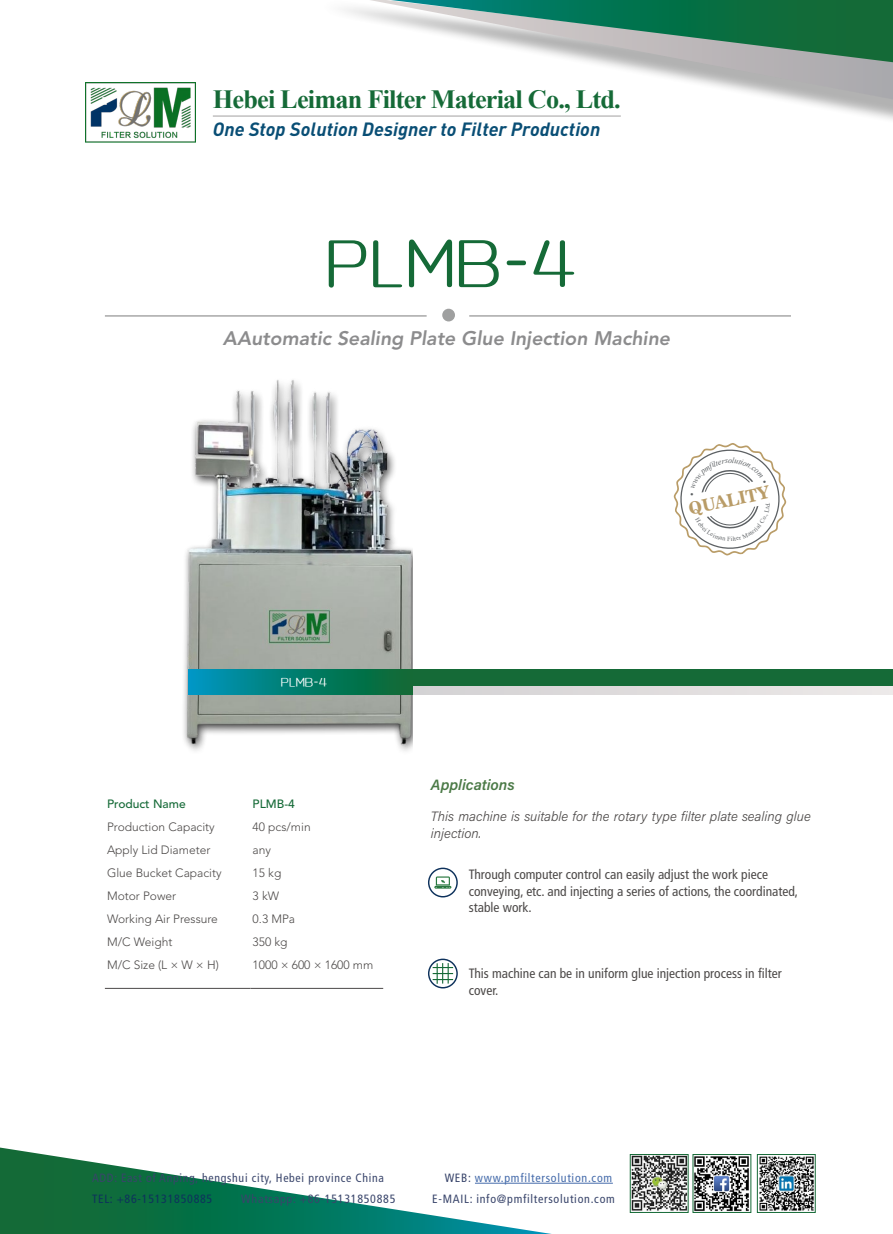
<style>
.page{position:relative;width:893px;height:1234px;background:#fff}
.page>*{position:absolute;margin:0;border:0;box-sizing:border-box;transform-origin:0 0}
.t1{font:57px "Dream Font Xiaoyu GB Light";color:#156a37}
.t2{font:700 26.25px "Times New Roman";letter-spacing:-.03em;color:#156a37}
.t3{font:italic 800 19.5px "Avenir LT Std";color:#3f3f41}
.t4{font:italic 700 18.9px "DIN";color:#094e75}
.t5{font:17.1px "News 706 BT Bold C";color:#b99c67}
.t6{font:15px "Acumin Variable Concept";letter-spacing:.035em;color:#4b7a47}
.t7{font:condensed 13.5px/16.5px "Frutiger";color:#4c4948}
.t8{font:13.5px/16.5px "Acumin Variable Concept";letter-spacing:.005em;color:#4c4948}
.t9{font:300 12px "Avenir LT Std";color:#4c4948}
.t10{font:condensed 12px "Frutiger";letter-spacing:.06em;color:#39456b}
.t11{font:condensed 12px "Frutiger";letter-spacing:.06em;color:#466cab}
.t12{font:condensed 12px "Frutiger";letter-spacing:.06em;color:#0e325c}
.t13{font:500 12px "Avenir LT Std";color:#156a37}
.t14{font:10.5px "Dream Font Xiaoyu GB Light";color:#fff}
.s1{color:#39456b}
</style>
<div class="page">
<img style="left:85px;top:83px;width:111px;height:60px">
<hr style="left:213px;top:116px;width:408px;height:1px;background:#4c4948">
<div style="left:318px;top:0;width:575px;height:132px;background:#000;opacity:.75"></div>
<svg style="left:341px;top:64px;width:552px;height:47px"></svg>
<svg style="left:0;top:1147px;width:568px;height:86px"></svg>
<svg style="left:318px;top:0;width:575px;height:64px"></svg>
<img style="left:759px;top:1156px;width:54px;height:54px">
<div style="left:757px;top:1154px;width:58px;height:58px;border:1px solid #156a37"></div>
<img style="left:695px;top:1156px;width:54px;height:54px">
<div style="left:693px;top:1154px;width:58px;height:58px;border:1px solid #156a37"></div>
<img style="left:632px;top:1156px;width:54px;height:54px">
<div style="left:630px;top:1154px;width:58px;height:58px;border:1px solid #156a37"></div>
<hr style="left:475px;top:1182px;width:138px;height:1px;background:#466cab">
<div style="left:301px;top:678px;width:592px;height:16px;background:#dfdcdd"></div>
<div style="left:315px;top:669px;width:578px;height:17px;background:#156a37"></div>
<img style="left:183px;top:380px;width:229px;height:371px">
<hr style="left:105px;top:315px;width:322px;height:1px;background:#000">
<hr style="left:469px;top:315px;width:322px;height:1px;background:#000">
<div style="left:442px;top:308px;width:13px;height:13px;background:#9fa0a0;border-radius:50%"></div>
<hr style="left:105px;top:987px;width:145px;height:1px;background:#4c4948">
<hr style="left:250px;top:987px;width:133px;height:1px;background:#4c4948">
<div style="left:188px;top:669px;width:224px;height:25px;background:linear-gradient(to right,#0096bd,#096729)"></div>
<div style="left:428px;top:867px;width:30px;height:30px;border:1px solid #0e325c;border-radius:50%"></div>
<svg style="left:434px;top:876px;width:17px;height:12px"></svg>
<div style="left:428px;top:958px;width:30px;height:30px;border:1px solid #0e325c;border-radius:50%"></div>
<svg style="left:433px;top:962px;width:20px;height:21px"></svg>
<svg style="left:674px;top:443px;width:112px;height:112px"></svg>
<h2 class="t2" style="left:213px;top:81px;width:409px">Hebei Leiman Filter Material Co., Ltd.</h2>
<h3 class="t4" style="left:213px;top:117px;width:389px">One Stop Solution Designer to Filter Production</h3>
<h1 class="t1" style="left:325px;top:230px;width:252px">PLMB-4</h1>
<h3 class="t3" style="left:223px;top:326px;width:449px">AAutomatic Sealing Plate Glue Injection Machine</h3>
<p class="t5" style="left:687px;top:498px;width:84px;rotate:-12deg">QUALITY</p>
<p class="t14" style="left:281px;top:675px;width:48px">PLMB-4</p>
<p class="t13" style="left:107px;top:796px;width:80px">Product Name</p>
<p class="t13" style="left:253px;top:796px;width:44px">PLMB-4</p>
<p class="t9" style="left:107px;top:819px;width:109px">Production Capacity</p>
<p class="t9" style="left:253px;top:819px;width:60px">40 pcs/min</p>
<p class="t9" style="left:107px;top:842px;width:105px">Apply Lid Diameter</p>
<p class="t9" style="left:253px;top:842px;width:20px">any</p>
<p class="t9" style="left:107px;top:865px;width:116px">Glue Bucket Capacity</p>
<p class="t9" style="left:253px;top:865px;width:30px">15 kg</p>
<p class="t9" style="left:107px;top:888px;width:71px">Motor Power</p>
<p class="t9" style="left:253px;top:888px;width:28px">3 kW</p>
<p class="t9" style="left:107px;top:911px;width:112px">Working Air Pressure</p>
<p class="t9" style="left:253px;top:911px;width:44px">0.3 MPa</p>
<p class="t9" style="left:107px;top:934px;width:67px">M/C Weight</p>
<p class="t9" style="left:253px;top:934px;width:36px">350 kg</p>
<p class="t9" style="left:107px;top:957px;width:113px">M/C Size (L × W × H)</p>
<p class="t9" style="left:253px;top:957px;width:122px">1000 × 600 × 1600 mm</p>
<p class="t6" style="left:431px;top:774px;width:85px">Applications</p>
<p class="t8" style="left:431px;top:807px;width:381px">This machine is suitable for the rotary type filter plate sealing glue injection.</p>
<p class="t7" style="left:469px;top:866px;width:331px">Through computer control can easily adjust the work piece conveying, etc. and injecting a series of actions, the coordinated, stable work.</p>
<p class="t7" style="left:469px;top:965px;width:314px">This machine can be in uniform glue injection process in filter cover.</p>
<p class="t10" style="left:92px;top:1170px;width:293px">ADD: East of Anping, hengshui city, Hebei province China</p>
<p class="t11" style="left:445px;top:1170px;width:169px"><span class="s1">WEB:</span> www.pmfiltersolution.com</p>
<p class="t12" style="left:92px;top:1191px;width:122px">TEL: +86-15131850885</p>
<p class="t10" style="left:241px;top:1191px;width:156px">Whatsapp: +86-15131850885</p>
<p class="t10" style="left:432px;top:1191px;width:184px">E-MAIL: info@pmfiltersolution.com</p>
</div>
